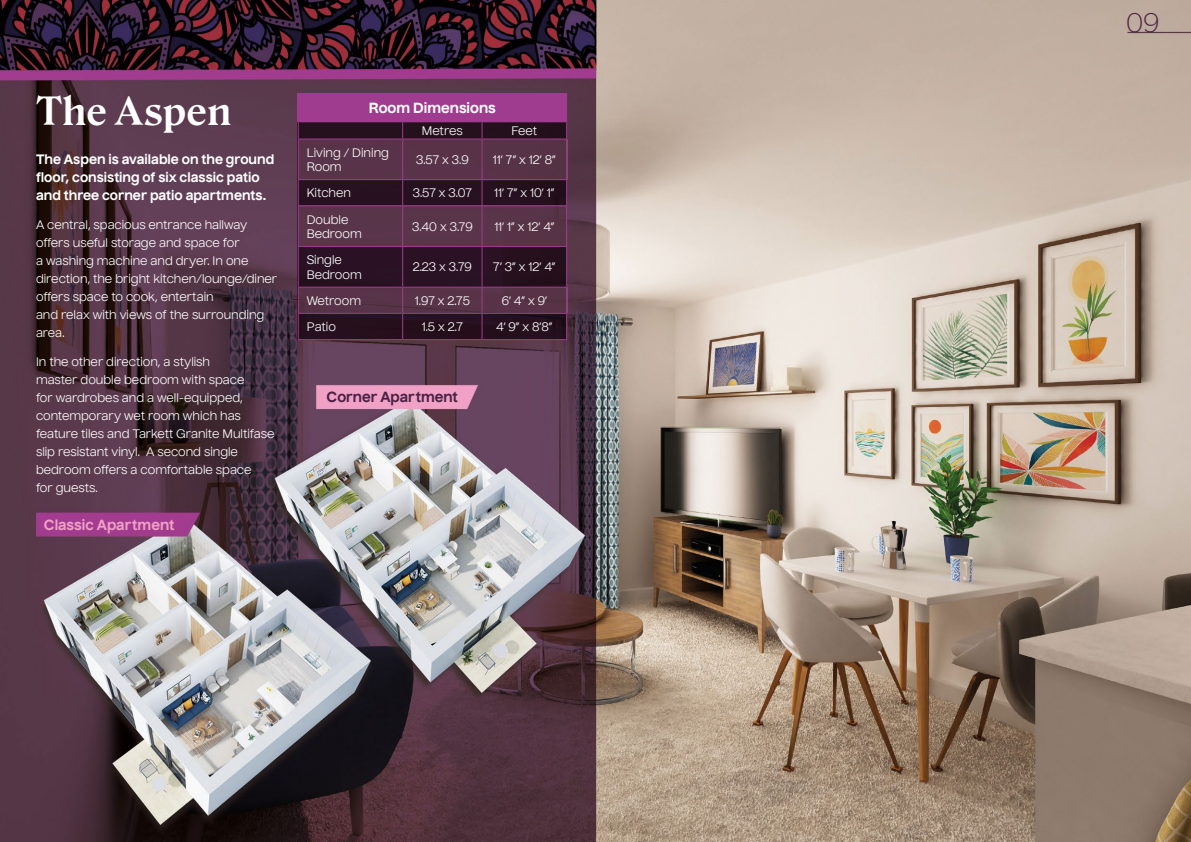
<style>
.page{position:relative;width:1191px;height:842px;background:#fff}
.page>*{position:absolute;margin:0;border:0;box-sizing:border-box;transform-origin:0 0}
.t1{font:700 38px "Roslindale Text";letter-spacing:-.015em;color:#fff}
.t2{font:300 26px "Nuckle";color:#492143}
.t3{font:700 14px "Nuckle";color:#f1a1c6}
.t4{font:700 14px "Nuckle";color:#492143}
.t5{font:700 14px "Nuckle";color:#fff}
.t6{font:700 13px/17.5px "Nuckle";color:#fff}
.t7{font:12px/18px "Nuckle";letter-spacing:-.005em;color:#fff}
</style>
<div class="page">
<img style="left:0;top:0;width:1191px;height:842px">
<div style="left:298px;top:111px;width:269px;height:229px;background:#271120"></div>
<div style="left:298px;top:139px;width:269px;height:40px;background:#583349"></div>
<div style="left:299px;top:205px;width:268px;height:42px;background:#59354a"></div>
<div style="left:298px;top:288px;width:269px;height:25px;background:#583348"></div>
<div style="left:298px;top:94px;width:269px;height:28px;background:#a03c8f"></div>
<svg style="left:298px;top:122px;width:1px;height:17px"></svg>
<svg style="left:402px;top:122px;width:1px;height:17px"></svg>
<svg style="left:481px;top:122px;width:1px;height:17px"></svg>
<svg style="left:566px;top:122px;width:1px;height:17px"></svg>
<hr style="left:298px;top:139px;width:105px;height:1px;background:#a03c8f">
<hr style="left:298px;top:140px;width:1px;height:39px;background:#a03c8f">
<hr style="left:403px;top:139px;width:79px;height:1px;background:#a03c8f">
<hr style="left:402px;top:140px;width:1px;height:39px;background:#a03c8f">
<hr style="left:482px;top:139px;width:85px;height:1px;background:#a03c8f">
<hr style="left:481px;top:140px;width:1px;height:39px;background:#a03c8f">
<hr style="left:566px;top:140px;width:1px;height:39px;background:#a03c8f">
<hr style="left:298px;top:179px;width:105px;height:1px;background:#a03c8f">
<svg style="left:298px;top:180px;width:1px;height:25px"></svg>
<hr style="left:403px;top:179px;width:79px;height:1px;background:#a03c8f">
<svg style="left:402px;top:180px;width:1px;height:25px"></svg>
<hr style="left:482px;top:179px;width:85px;height:1px;background:#a03c8f">
<svg style="left:481px;top:180px;width:1px;height:25px"></svg>
<svg style="left:566px;top:180px;width:1px;height:25px"></svg>
<hr style="left:298px;top:205px;width:105px;height:1px;background:#a03c8f">
<hr style="left:298px;top:206px;width:1px;height:40px;background:#a03c8f">
<hr style="left:403px;top:205px;width:79px;height:1px;background:#a03c8f">
<hr style="left:402px;top:206px;width:1px;height:40px;background:#a03c8f">
<hr style="left:482px;top:205px;width:85px;height:1px;background:#a03c8f">
<hr style="left:481px;top:206px;width:1px;height:40px;background:#a03c8f">
<hr style="left:566px;top:206px;width:1px;height:40px;background:#a03c8f">
<hr style="left:298px;top:246px;width:105px;height:1px;background:#a03c8f">
<hr style="left:298px;top:247px;width:1px;height:40px;background:#a03c8f">
<hr style="left:403px;top:246px;width:79px;height:1px;background:#a03c8f">
<hr style="left:402px;top:247px;width:1px;height:40px;background:#a03c8f">
<hr style="left:482px;top:246px;width:85px;height:1px;background:#a03c8f">
<hr style="left:481px;top:247px;width:1px;height:40px;background:#a03c8f">
<hr style="left:566px;top:247px;width:1px;height:40px;background:#a03c8f">
<hr style="left:298px;top:287px;width:105px;height:1px;background:#a03c8f">
<hr style="left:403px;top:287px;width:79px;height:1px;background:#a03c8f">
<hr style="left:482px;top:287px;width:85px;height:1px;background:#a03c8f">
<hr style="left:298px;top:313px;width:105px;height:1px;background:#a03c8f">
<svg style="left:298px;top:288px;width:1px;height:51px"></svg>
<hr style="left:403px;top:313px;width:79px;height:1px;background:#a03c8f">
<svg style="left:402px;top:288px;width:1px;height:51px"></svg>
<hr style="left:482px;top:313px;width:85px;height:1px;background:#a03c8f">
<svg style="left:481px;top:288px;width:1px;height:51px"></svg>
<svg style="left:566px;top:288px;width:1px;height:51px"></svg>
<hr style="left:298px;top:339px;width:105px;height:1px;background:#a03c8f">
<hr style="left:403px;top:339px;width:79px;height:1px;background:#a03c8f">
<hr style="left:482px;top:339px;width:85px;height:1px;background:#a03c8f">
<h1 class="t1" style="left:36px;top:79px;width:197px">The Aspen</h1>
<p class="t6" style="left:36px;top:151px;width:240px">The Aspen is available on the ground floor, consisting of six classic patio and three corner patio apartments.</p>
<p class="t7" style="left:36px;top:216px;width:243px">A central, spacious entrance hallway offers useful storage and space for<br>a washing machine and dryer. In one direction, the bright kitchen/lounge/diner offers space to cook, entertain<br>and relax with views of the surrounding area.</p>
<p class="t7" style="left:36px;top:353px;width:240px">In the other direction, a stylish<br>master double bedroom with space<br>for wardrobes and a well-equipped, contemporary wet room which has feature tiles and Tarkett Granite Multifase slip resistant vinyl. A second single bedroom offers a comfortable space<br>for guests.</p>
<p class="t3" style="left:44px;top:515px;width:132px">Classic Apartment</p>
<p class="t5" style="left:369px;top:99px;width:128px">Room Dimensions</p>
<p class="t7" style="left:422px;top:122px;width:42px">Metres</p>
<p class="t7" style="left:511px;top:122px;width:27px">Feet</p>
<p class="t7" style="left:307px;top:145px;width:84px;line-height:14.4px">Living / Dining<br>Room</p>
<p class="t7" style="left:416px;top:151px;width:54px">3.57 x 3.9</p>
<p class="t7" style="left:493px;top:151px;width:64px">11’ 7” x 12’ 8”</p>
<p class="t7" style="left:307px;top:184px;width:46px">Kitchen</p>
<p class="t7" style="left:413px;top:184px;width:61px">3.57 x 3.07</p>
<p class="t7" style="left:494px;top:184px;width:62px">11’ 7” x 10’ 1”</p>
<p class="t7" style="left:307px;top:212px;width:56px;line-height:14.4px">Double<br>Bedroom</p>
<p class="t7" style="left:412px;top:217px;width:62px">3.40 x 3.79</p>
<p class="t7" style="left:494px;top:217px;width:62px">11’ 1” x 12’ 4”</p>
<p class="t7" style="left:307px;top:253px;width:56px;line-height:14.4px">Single<br>Bedroom</p>
<p class="t7" style="left:413px;top:258px;width:60px">2.23 x 3.79</p>
<p class="t7" style="left:493px;top:258px;width:64px">7’ 3” x 12’ 4”</p>
<p class="t7" style="left:307px;top:292px;width:56px">Wetroom</p>
<p class="t7" style="left:415px;top:292px;width:56px">1.97 x 2.75</p>
<p class="t7" style="left:502px;top:292px;width:47px">6’ 4” x 9’</p>
<p class="t7" style="left:307px;top:318px;width:31px">Patio</p>
<p class="t7" style="left:422px;top:318px;width:43px">1.5 x 2.7</p>
<p class="t7" style="left:496px;top:318px;width:58px">4’ 9” x 8’8”</p>
<p class="t4" style="left:326px;top:388px;width:133px">Corner Apartment</p>
<h2 class="t2" style="left:1126px;top:7px;width:34px">09</h2>
</div>
